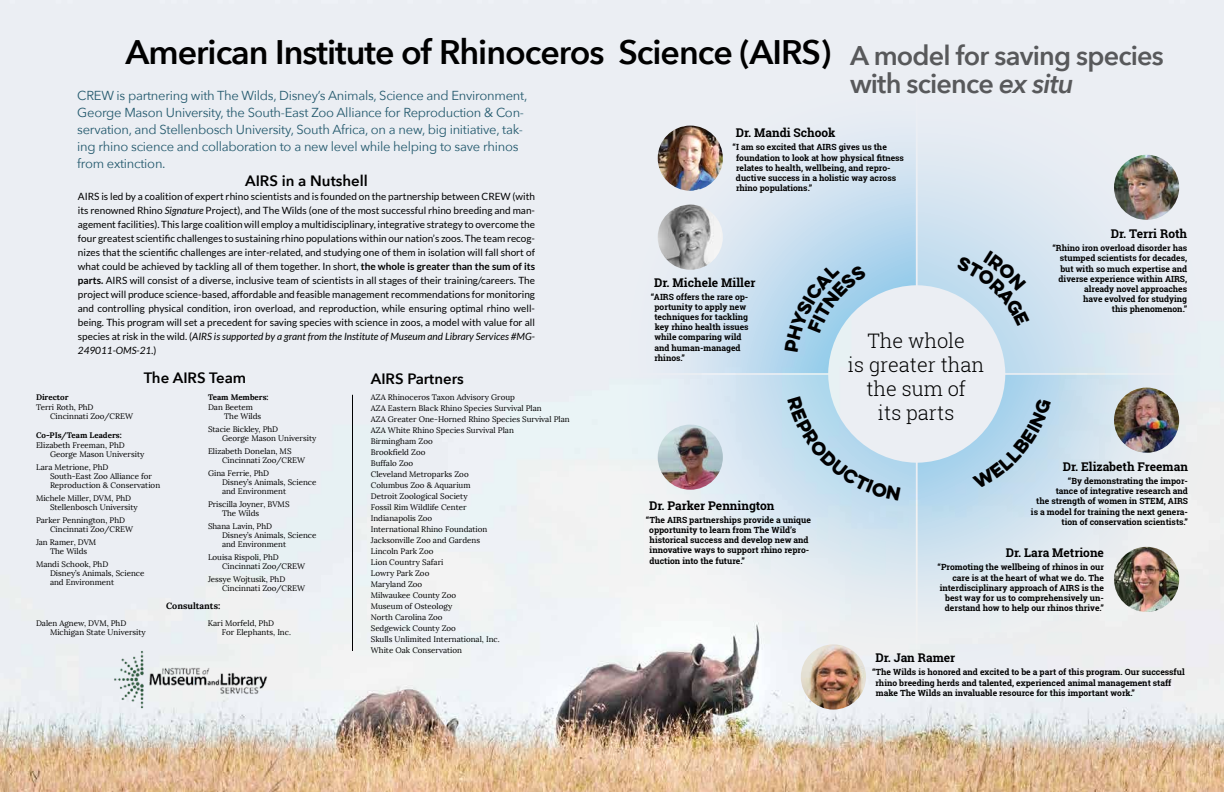
<style>
.page{position:relative;width:1224px;height:792px;background:#fff}
.page>*{position:absolute;margin:0;border:0;box-sizing:border-box;transform-origin:0 0}
.t1{font:600 34px "Avenir Next";letter-spacing:-.03em;color:#000}
.t2{font:600 27px/28px "Avenir Next";letter-spacing:-.03em;color:#58595b}
.t3{font:300 20px/24px "Roboto Slab";color:#000;text-align:center}
.t4{font:600 15px "Avenir Next";color:#000}
.t5{font:13px/17px "Avenir Next";letter-spacing:-.02em;color:#23596d}
.t6{font:700 12px "Roboto Slab";color:#000}
.t7{font:10px/14px "Lato";color:#000;text-align:justify}
.t8{font:700 9px "Lora";color:#000}
.t9{font:700 8.5px/10.2px "Roboto Slab";color:#000}
.t10{font:8px/11px "Lora";color:#000}
.t11{font:700 8px "Lora";color:#000}
.s1{font-style:italic}
.s2{font-weight:700}
</style>
<div class="page">
<img style="left:0;top:0;width:1224px;height:792px">
<svg style="left:600px;top:57px;width:316px;height:316px;background:#dde8f1"></svg>
<svg style="left:918px;top:57px;width:306px;height:316px;background:#e2eaf2"></svg>
<svg style="left:600px;top:375px;width:316px;height:316px"></svg>
<svg style="left:918px;top:375px;width:306px;height:316px;background:#e1e9ef"></svg>
<img style="left:113px;top:645px;width:159px;height:71px">
<hr style="left:352px;top:395px;width:1px;height:256px;background:#000">
<img style="left:658px;top:205px;width:65px;height:65px;border-radius:33px">
<img style="left:658px;top:126px;width:65px;height:65px;border-radius:33px">
<img style="left:1114px;top:547px;width:65px;height:65px;border-radius:33px">
<img style="left:1114px;top:388px;width:65px;height:65px;border-radius:33px">
<img style="left:801px;top:644px;width:65px;height:66px;border-radius:33px">
<img style="left:658px;top:425px;width:65px;height:65px;border-radius:33px">
<img style="left:1114px;top:155px;width:65px;height:65px;border-radius:33px">
<svg style="left:787px;top:396px;width:114px;height:105px;background:#c8e0ef"></svg>
<svg style="left:972px;top:398px;width:79px;height:91px;background:#bcdaed"></svg>
<svg style="left:785px;top:263px;width:82px;height:89px;background:#b5d8ed"></svg>
<svg style="left:956px;top:251px;width:74px;height:76px;background:#cbe0ef"></svg>
<h1 class="t1" style="left:126px;top:23px;width:707px">American Institute of Rhinoceros Science (AIRS)</h1>
<p class="t5" style="left:77px;top:86px;width:452px">CREW is partnering with The Wilds, Disney’s Animals, Science and Environment, George Mason University, the South-East Zoo Alliance for Reproduction &amp; Con&shy;servation, and Stellenbosch University, South Africa, on a new, big initiative, tak&shy;ing rhino science and collaboration to a new level while helping to save rhinos from extinction.</p>
<h2 class="t2" style="left:850px;top:41px;width:315px">A model for saving species with science <span class="s1">ex situ</span></h2>
<h3 class="t6" style="left:736px;top:125px;width:101px">Dr. Mandi Schook</h3>
<p class="t9" style="left:736px;top:142px;width:170px;text-indent:-3px">“I am so excited that AIRS gives us the foundation to look at how physical fitness relates to health, wellbeing, and repro&shy;ductive success in a holistic way across rhino populations.”</p>
<h3 class="t4" style="left:245px;top:168px;width:124px">AIRS in a Nutshell</h3>
<p class="t7" style="left:78px;top:190px;width:459px">AIRS is led by a coalition of expert rhino scientists and is founded on the partnership between CREW (with its renowned Rhino <span class="s1">Signature</span> Project), and The Wilds (one of the most successful rhino breeding and man&shy;agement facilities). This large coalition will employ a multidisciplinary, integrative strategy to overcome the four greatest scientific challenges to sustaining rhino populations within our nation’s zoos. The team recog&shy;nizes that the scientific challenges are inter-related, and studying one of them in isolation will fall short of what could be achieved by tackling all of them together. In short, <span class="s2">the whole is greater than the sum of its parts.</span> AIRS will consist of a diverse, inclusive team of scientists in all stages of their training/careers. The project will produce science-based, affordable and feasible management recommendations for monitoring and controlling physical condition, iron overload, and reproduction, while ensuring optimal rhino well&shy;being. This program will set a precedent for saving species with science in zoos, a model with value for all species at risk in the wild. (<span class="s1">AIRS is supported by a grant from the Institute of Museum and Library Services #MG-249011-OMS-21.</span>)</p>
<h3 class="t6" style="left:1111px;top:226px;width:78px">Dr. Terri Roth</h3>
<p class="t9" style="left:1052px;top:243px;width:136px;text-align:right">“Rhino iron overload disorder has stumped scientists for decades, but with so much expertise and diverse experience within AIRS, already novel approaches<br>have evolved for studying<br>this phenomenon.”</p>
<h3 class="t6" style="left:654px;top:274px;width:103px">Dr. Michele Miller</h3>
<p class="t9" style="left:654px;top:291px;width:96px;text-indent:-3px">“AIRS offers the rare op&shy;portunity to apply new techniques for tackling key rhino health issues while comparing wild and human-managed rhinos.”</p>
<h3 class="t3" style="left:848px;top:329px;width:138px">The whole<br>is greater than the sum of<br>its parts</h3>
<h3 class="t4" style="left:144px;top:365px;width:104px">The AIRS Team</h3>
<h3 class="t4" style="left:371px;top:366px;width:95px">AIRS Partners</h3>
<p class="t10" style="left:371px;top:392px;width:200px">AZA Rhinoceros Taxon Advisory Group<br>AZA Eastern Black Rhino Species Survival Plan<br>AZA Greater One-Horned Rhino Species Survival Plan<br>AZA White Rhino Species Survival Plan<br>Birmingham Zoo<br>Brookfield Zoo<br>Buffalo Zoo<br>Cleveland Metroparks Zoo<br>Columbus Zoo &amp; Aquarium<br>Detroit Zoological Society<br>Fossil Rim Wildlife Center<br>Indianapolis Zoo<br>International Rhino Foundation<br>Jacksonville Zoo and Gardens<br>Lincoln Park Zoo<br>Lion Country Safari<br>Lowry Park Zoo<br>Maryland Zoo<br>Milwaukee County Zoo<br>Museum of Osteology<br>North Carolina Zoo<br>Sedgewick County Zoo<br>Skulls Unlimited International, Inc.<br>White Oak Conservation</p>
<p class="t11" style="left:36px;top:392px;width:34px">Director</p>
<p class="t10" style="left:50px;top:402px;width:85px;line-height:9.6px;text-indent:-14px">Terri Roth, PhD<br>Cincinnati Zoo/CREW</p>
<p class="t11" style="left:36px;top:430px;width:87px">Co-PIs/Team Leaders:</p>
<p class="t10" style="left:50px;top:441px;width:96px;line-height:9px;text-indent:-14px">Elizabeth Freeman, PhD<br>George Mason University</p>
<p class="t10" style="left:50px;top:463px;width:112px;line-height:9px;text-indent:-14px">Lara Metrione, PhD<br>South-East Zoo Alliance for<br>Reproduction &amp; Conservation</p>
<p class="t10" style="left:50px;top:494px;width:89px;line-height:9px;text-indent:-14px">Michele Miller, DVM, PhD<br>Stellenbosch University</p>
<p class="t10" style="left:50px;top:516px;width:85px;line-height:9px;text-indent:-14px">Parker Pennington, PhD<br>Cincinnati Zoo/CREW</p>
<p class="t10" style="left:50px;top:538px;width:48px;line-height:9px;text-indent:-14px">Jan Ramer, DVM<br>The Wilds</p>
<p class="t10" style="left:50px;top:560px;width:96px;line-height:9px;text-indent:-14px">Mandi Schook, PhD<br>Disney’s Animals, Science and Environment</p>
<p class="t11" style="left:208px;top:392px;width:62px">Team Members:</p>
<p class="t10" style="left:224px;top:402px;width:39px;line-height:9px;text-indent:-16px">Dan Beetem<br>The Wilds</p>
<p class="t10" style="left:222px;top:424px;width:96px;line-height:9px;text-indent:-14px">Stacie Bickley, PhD<br>George Mason University</p>
<p class="t10" style="left:222px;top:446px;width:85px;line-height:9px;text-indent:-14px">Elizabeth Donelan, MS<br>Cincinnati Zoo/CREW</p>
<p class="t10" style="left:222px;top:468px;width:96px;line-height:9px;text-indent:-14px">Gina Ferrie, PhD<br>Disney’s Animals, Science and Environment</p>
<p class="t10" style="left:222px;top:499px;width:69px;line-height:9px;text-indent:-14px">Priscilla Joyner, BVMS<br>The Wilds</p>
<p class="t10" style="left:222px;top:521px;width:96px;line-height:9px;text-indent:-14px">Shana Lavin, PhD<br>Disney’s Animals, Science and Environment</p>
<p class="t10" style="left:222px;top:552px;width:85px;line-height:9px;text-indent:-14px">Louisa Rispoli, PhD<br>Cincinnati Zoo/CREW</p>
<p class="t10" style="left:222px;top:574px;width:85px;line-height:9px;text-indent:-14px">Jessye Wojtusik, PhD<br>Cincinnati Zoo/CREW</p>
<h3 class="t6" style="left:1063px;top:458px;width:127px">Dr. Elizabeth Freeman</h3>
<p class="t9" style="left:1031px;top:476px;width:159px;text-align:right">“By demonstrating the impor-<br>tance of integrative research and<br>the strength of women in STEM, AIRS is a model for training the next genera&shy;tion of conservation scientists.”</p>
<h3 class="t6" style="left:1006px;top:545px;width:100px">Dr. Lara Metrione</h3>
<p class="t9" style="left:938px;top:562px;width:168px;text-align:right">“Promoting the wellbeing of rhinos in our care is at the heart of what we do. The interdisciplinary approach of AIRS is the best way for us to comprehensively un&shy;derstand how to help our rhinos thrive.”</p>
<h3 class="t6" style="left:649px;top:497px;width:127px">Dr. Parker Pennington</h3>
<p class="t9" style="left:649px;top:514px;width:163px;text-indent:-3px">“The AIRS partnerships provide a unique opportunity to learn from The Wild’s historical success and develop new and innovative ways to support rhino repro&shy;duction into the future.”</p>
<p class="t8" style="left:166px;top:600px;width:56px">Consultants:</p>
<p class="t10" style="left:50px;top:618px;width:97px;line-height:9px;text-indent:-14px">Dalen Agnew, DVM, PhD<br>Michigan State University</p>
<p class="t10" style="left:222px;top:618px;width:71px;line-height:9px;text-indent:-14px">Kari Morfeld, PhD<br>For Elephants, Inc.</p>
<h3 class="t6" style="left:875px;top:650px;width:81px">Dr. Jan Ramer</h3>
<p class="t9" style="left:876px;top:667px;width:311px;text-indent:-4px">“The Wilds is honored and excited to be a part of this program. Our successful rhino breeding herds and talented, experienced animal management staff make The Wilds an invaluable resource for this important work.”</p>
</div>
